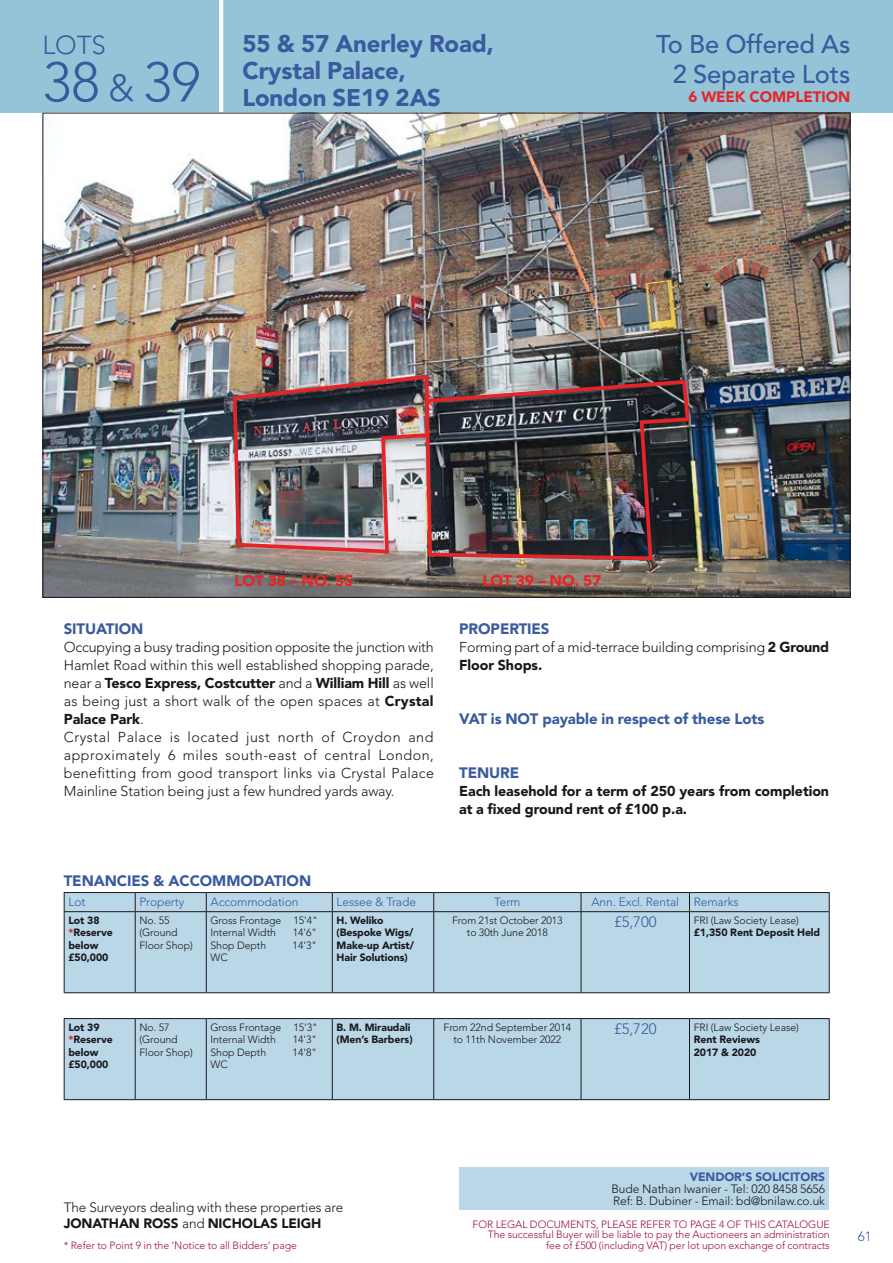
<style>
.page{position:relative;width:893px;height:1263px;background:#fff}
.page>*{position:absolute;margin:0;border:0;box-sizing:border-box;transform-origin:0 0}
.t1{font:300 55.5px "Avenir LT Std";color:#395a9d}
.t2{font:300 25.8px "Avenir LT Std";color:#395a9d}
.t3{font:500 25.5px/29.2px "Avenir LT Std";letter-spacing:-.005em;color:#395a9d;text-align:right}
.t4{font:900 24px/27px "Avenir LT Std";letter-spacing:-.005em;color:#395a9d}
.t5{font:900 15.3px "Avenir LT Std";letter-spacing:-.005em;color:#e42528}
.t6{font:900 15px "Avenir LT Std";letter-spacing:-.005em;color:#395a9d}
.t7{font:900 15px "Avenir LT Std";letter-spacing:-.005em;color:#e42528}
.t8{font:300 15px "Avenir LT Std";letter-spacing:-.005em;color:#395a9d}
.t9{font:300 14.25px/18px "Avenir LT Std";color:#1a171c}
.t10{font:900 14.25px/18px "Avenir LT Std";letter-spacing:-.005em;color:#1a171c}
.t11{font:300 13.5px/16.5px "Avenir LT Std";letter-spacing:-.005em;color:#1a171c}
.t12{font:300 13.5px "Avenir LT Std";color:#395a9d}
.t13{font:300 12px/12px "Avenir LT Std";letter-spacing:-.005em;color:#1a171c}
.t14{font:300 12px "Avenir LT Std";letter-spacing:-.005em;color:#395a9d}
.t15{font:900 12px "Avenir LT Std";letter-spacing:-.005em;color:#395a9d}
.t16{font:300 10.5px/12.5px "Avenir LT Std";letter-spacing:-.005em;color:#1a171c}
.t17{font:300 10.5px/10.5px "Avenir LT Std";letter-spacing:-.005em;color:#a00f3b;text-align:right}
.t18{font:900 10.5px/12.5px "Avenir LT Std";letter-spacing:-.005em;color:#1a171c}
.s1{font-size:37.5px}
.s2{font-weight:900}
.s3{color:#e42528}
</style>
<div class="page">
<div style="left:0;top:0;width:893px;height:113px;background:#95c4d9"></div>
<hr style="left:219px;top:0;width:4px;height:113px;background:#fff">
<img style="left:45px;top:115px;width:803px;height:481px">
<div style="left:459px;top:1167px;width:370px;height:43px;background:#b9d7e7"></div>
<div style="left:65px;top:893px;width:764px;height:206px;background:#b9d7e7"></div>
<hr style="left:206px;top:912px;width:1px;height:80px;background:#1a171c">
<hr style="left:332px;top:912px;width:1px;height:80px;background:#1a171c">
<hr style="left:433px;top:912px;width:1px;height:80px;background:#1a171c">
<hr style="left:581px;top:912px;width:1px;height:80px;background:#1a171c">
<hr style="left:689px;top:912px;width:1px;height:80px;background:#1a171c">
<hr style="left:206px;top:1019px;width:1px;height:80px;background:#1a171c">
<hr style="left:332px;top:1019px;width:1px;height:80px;background:#1a171c">
<hr style="left:433px;top:1019px;width:1px;height:80px;background:#1a171c">
<hr style="left:581px;top:1019px;width:1px;height:80px;background:#1a171c">
<hr style="left:689px;top:1019px;width:1px;height:80px;background:#1a171c">
<hr style="left:64px;top:1099px;width:71px;height:1px;background:#1a171c">
<hr style="left:135px;top:1099px;width:71px;height:1px;background:#1a171c">
<hr style="left:206px;top:1099px;width:126px;height:1px;background:#1a171c">
<hr style="left:332px;top:1099px;width:102px;height:1px;background:#1a171c">
<hr style="left:434px;top:1099px;width:147px;height:1px;background:#1a171c">
<hr style="left:581px;top:1099px;width:108px;height:1px;background:#1a171c">
<hr style="left:689px;top:1099px;width:141px;height:1px;background:#1a171c">
<svg style="left:206px;top:893px;width:1px;height:18px"></svg>
<hr style="left:64px;top:912px;width:1px;height:80px;background:#1a171c">
<hr style="left:829px;top:912px;width:1px;height:80px;background:#1a171c">
<hr style="left:64px;top:1019px;width:1px;height:80px;background:#1a171c">
<hr style="left:829px;top:1019px;width:1px;height:80px;background:#1a171c">
<hr style="left:135px;top:912px;width:1px;height:80px;background:#1a171c">
<hr style="left:135px;top:1019px;width:1px;height:80px;background:#1a171c">
<svg style="left:581px;top:893px;width:1px;height:18px"></svg>
<svg style="left:689px;top:893px;width:1px;height:18px"></svg>
<svg style="left:64px;top:993px;width:766px;height:25px"></svg>
<hr style="left:64px;top:992px;width:71px;height:1px;background:#1a171c">
<hr style="left:135px;top:992px;width:71px;height:1px;background:#1a171c">
<hr style="left:206px;top:992px;width:126px;height:1px;background:#1a171c">
<hr style="left:332px;top:992px;width:102px;height:1px;background:#1a171c">
<hr style="left:434px;top:992px;width:147px;height:1px;background:#1a171c">
<hr style="left:581px;top:992px;width:108px;height:1px;background:#1a171c">
<hr style="left:689px;top:992px;width:141px;height:1px;background:#1a171c">
<hr style="left:64px;top:1018px;width:71px;height:1px;background:#1a171c">
<hr style="left:135px;top:1018px;width:71px;height:1px;background:#1a171c">
<hr style="left:206px;top:1018px;width:126px;height:1px;background:#1a171c">
<hr style="left:332px;top:1018px;width:102px;height:1px;background:#1a171c">
<hr style="left:434px;top:1018px;width:147px;height:1px;background:#1a171c">
<hr style="left:581px;top:1018px;width:108px;height:1px;background:#1a171c">
<hr style="left:689px;top:1018px;width:141px;height:1px;background:#1a171c">
<svg style="left:332px;top:893px;width:1px;height:18px"></svg>
<svg style="left:433px;top:893px;width:1px;height:18px"></svg>
<hr style="left:64px;top:892px;width:71px;height:1px;background:#1a171c">
<svg style="left:64px;top:893px;width:1px;height:18px"></svg>
<hr style="left:135px;top:892px;width:71px;height:1px;background:#1a171c">
<svg style="left:135px;top:893px;width:1px;height:18px"></svg>
<hr style="left:206px;top:892px;width:126px;height:1px;background:#1a171c">
<hr style="left:332px;top:892px;width:102px;height:1px;background:#1a171c">
<hr style="left:434px;top:892px;width:147px;height:1px;background:#1a171c">
<hr style="left:581px;top:892px;width:108px;height:1px;background:#1a171c">
<hr style="left:689px;top:892px;width:141px;height:1px;background:#1a171c">
<svg style="left:829px;top:893px;width:1px;height:18px"></svg>
<hr style="left:64px;top:911px;width:71px;height:1px;background:#1a171c">
<hr style="left:135px;top:911px;width:71px;height:1px;background:#1a171c">
<hr style="left:206px;top:911px;width:126px;height:1px;background:#1a171c">
<hr style="left:332px;top:911px;width:102px;height:1px;background:#1a171c">
<hr style="left:434px;top:911px;width:147px;height:1px;background:#1a171c">
<hr style="left:581px;top:911px;width:108px;height:1px;background:#1a171c">
<hr style="left:689px;top:911px;width:141px;height:1px;background:#1a171c">
<img style="left:231px;top:373px;width:200px;height:182px">
<img style="left:423px;top:378px;width:269px;height:184px">
<h2 class="t2" style="left:43px;top:30px;width:65px">LOTS</h2>
<h1 class="t1" style="left:43px;top:50px;width:159px">38 <span class="s1">&amp;</span> 39</h1>
<h3 class="t4" style="left:242px;top:30px;width:253px">55 &amp; 57 Anerley Road,<br>Crystal Palace,<br>London SE19 2AS</h3>
<h3 class="t3" style="left:656px;top:30px;width:196px">To Be Offered As<br>2 Separate Lots</h3>
<p class="t7" style="left:689px;top:88px;width:163px">6 WEEK COMPLETION</p>
<p class="t5" style="left:234px;top:571px;width:120px">LOT 38 – NO. 55</p>
<p class="t5" style="left:482px;top:571px;width:120px">LOT 39 – NO. 57</p>
<p class="t6" style="left:64px;top:619px;width:81px">SITUATION</p>
<p class="t9" style="left:64px;top:638px;width:372px">Occupying a busy trading position opposite the junction with Hamlet Road within this well established shopping parade, near a <span class="s2">Tesco Express, Costcutter</span> and a <span class="s2">William Hill</span> as well as being just a short walk of the open spaces at <span class="s2">Crystal Palace Park</span>.<br>Crystal Palace is located just north of Croydon and approximately 6 miles south-east of central London, benefitting from good transport links via Crystal Palace Mainline Station being just a few hundred yards away.</p>
<p class="t6" style="left:459px;top:619px;width:92px">PROPERTIES</p>
<p class="t9" style="left:459px;top:638px;width:371px">Forming part of a mid-terrace building comprising <span class="s2">2 Ground<br>Floor Shops.</span></p>
<p class="t6" style="left:459px;top:709px;width:307px">VAT is NOT payable in respect of these Lots</p>
<p class="t6" style="left:459px;top:763px;width:62px">TENURE</p>
<p class="t10" style="left:459px;top:782px;width:371px">Each leasehold for a term of 250 years from completion at a fixed ground rent of £100 p.a.</p>
<p class="t6" style="left:64px;top:871px;width:249px">TENANCIES &amp; ACCOMMODATION</p>
<p class="t14" style="left:68px;top:894px;width:19px">Lot</p>
<p class="t14" style="left:139px;top:894px;width:46px">Property</p>
<p class="t14" style="left:211px;top:894px;width:89px">Accommodation</p>
<p class="t14" style="left:337px;top:894px;width:81px">Lessee &amp; Trade</p>
<p class="t14" style="left:494px;top:894px;width:28px">Term</p>
<p class="t14" style="left:591px;top:894px;width:148px">Ann. Excl. Rental Remarks</p>
<p class="t18" style="left:68px;top:914px;width:46px">Lot 38 <span class="s3">*</span>Reserve below £50,000</p>
<p class="t16" style="left:139px;top:914px;width:55px">No. 55 (Ground<br>Floor Shop)</p>
<p class="t16" style="left:211px;top:914px;width:109px">Gross Frontage 15'4"<br>Internal Width</p>
<p class="t18" style="left:337px;top:914px;width:79px">H. Weliko (Bespoke Wigs/<br>Make-up Artist/<br>Hair Solutions)</p>
<p class="t16" style="left:452px;top:914px;width:112px;text-align:center">From 21st October 2013 to 30th June 2018</p>
<p class="t8" style="left:614px;top:913px;width:44px">£5,700</p>
<p class="t16" style="left:694px;top:914px;width:107px">FRI (Law Society Lease)</p>
<p class="t18" style="left:694px;top:926px;width:128px">£1,350 Rent Deposit Held</p>
<p class="t16" style="left:293px;top:926px;width:26px">14'6"</p>
<p class="t16" style="left:211px;top:939px;width:57px">Shop Depth</p>
<p class="t16" style="left:293px;top:939px;width:26px">14'3"</p>
<p class="t16" style="left:211px;top:951px;width:19px">WC</p>
<p class="t18" style="left:68px;top:1021px;width:46px">Lot 39 <span class="s3">*</span>Reserve below £50,000</p>
<p class="t16" style="left:139px;top:1021px;width:55px">No. 57 (Ground<br>Floor Shop)</p>
<p class="t16" style="left:211px;top:1021px;width:109px">Gross Frontage 15'3"<br>Internal Width</p>
<p class="t16" style="left:293px;top:1033px;width:26px">14'3"</p>
<p class="t16" style="left:211px;top:1046px;width:57px">Shop Depth</p>
<p class="t16" style="left:293px;top:1046px;width:26px">14'8"</p>
<p class="t16" style="left:211px;top:1058px;width:19px">WC</p>
<p class="t18" style="left:337px;top:1021px;width:78px">B. M. Miraudali (Men’s Barbers)</p>
<p class="t16" style="left:444px;top:1021px;width:129px;text-align:center">From 22nd September 2014 to 11th November 2022</p>
<p class="t8" style="left:614px;top:1020px;width:44px">£5,720</p>
<p class="t16" style="left:694px;top:1021px;width:107px">FRI (Law Society Lease)</p>
<p class="t18" style="left:694px;top:1033px;width:68px">Rent Reviews<br>2017 &amp; 2020</p>
<p class="t11" style="left:64px;top:1199px;width:281px">The Surveyors dealing with these properties are<br><span class="s2">JONATHAN ROSS</span> and <span class="s2">NICHOLAS LEIGH</span></p>
<p class="t17" style="left:64px;top:1240px;width:235px">* Refer to Point 9 in the ‘Notice to all Bidders’ page</p>
<p class="t15" style="left:690px;top:1169px;width:137px">VENDOR’S SOLICITORS</p>
<p class="t13" style="left:611px;top:1182px;width:215px">Bude Nathan Iwanier - Tel: 020 8458 5656<br>Ref: B. Dubiner - Email: bd@bnilaw.co.uk</p>
<p class="t17" style="left:473px;top:1219px;width:359px">FOR LEGAL DOCUMENTS, PLEASE REFER TO PAGE 4 OF THIS CATALOGUE<br>The successful Buyer will be liable to pay the Auctioneers an administration fee of £500 (including VAT) per lot upon exchange of contracts</p>
<p class="t12" style="left:858px;top:1229px;width:15px">61</p>
</div>
